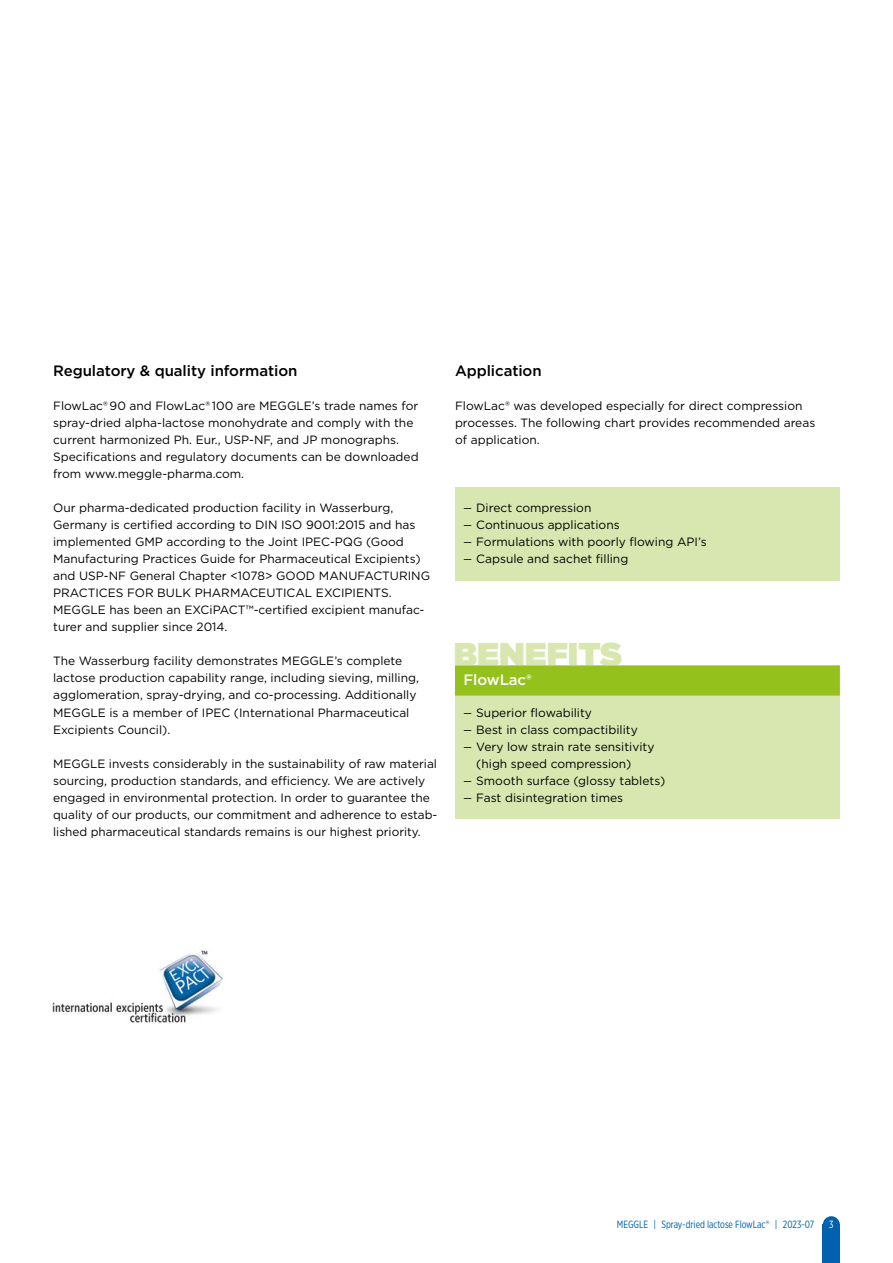
<style>
.page{position:relative;width:893px;height:1263px;background:#fff}
.page>*{position:absolute;margin:0;border:0;box-sizing:border-box;transform-origin:0 0}
.t1{font:900 33px "Gotham";color:#d8e6b0}
.t2{font:500 15px "Gotham";letter-spacing:-.005em;color:#000}
.t3{font:500 15px "Gotham";letter-spacing:-.005em;color:#fff}
.t4{font:12px/17px "Gotham";color:#000}
.t5{font:10.5px "Gotham X Narrow";color:#0061ad}
.t6{font:10.5px "Gotham X Narrow";color:#fff}
.s1{font-family:"Gotham X Narrow"}
.s2{font-family:"Gotham"}
</style>
<div class="page">
<div style="left:823px;top:1225px;width:17px;height:38px;background:#0061ad"></div>
<div style="left:823px;top:1216px;width:17px;height:17px;background:#0061ad;border-radius:50%"></div>
<div style="left:455px;top:665px;width:385px;height:154px;background:#d8e6b0"></div>
<div style="left:455px;top:665px;width:385px;height:30px;background:#94c11c"></div>
<div style="left:455px;top:487px;width:385px;height:93px;background:#d8e6b0"></div>
<img style="left:52px;top:948px;width:171px;height:75px">
<p class="t2" style="left:53px;top:361px;width:246px">Regulatory &amp; quality information</p>
<p class="t4" style="left:53px;top:397px;width:367px">FlowLac® 90 and FlowLac® 100 are MEGGLE’s trade names for spray-dried alpha-lactose monohydrate and comply with the current harmonized Ph. Eur., USP-NF, and JP monographs.<br>Specifications and regulatory documents can be downloaded from www.meggle-pharma.com.</p>
<p class="t4" style="left:53px;top:499px;width:378px">Our pharma-dedicated production facility in Wasserburg, Germany is certified according to DIN ISO 9001:2015 and has implemented GMP according to the Joint IPEC-PQG (Good Manufacturing Practices Guide for Pharmaceutical Excipients) and USP-NF General Chapter &lt;1078&gt; GOOD MANUFACTURING PRACTICES FOR BULK PHARMACEUTICAL EXCIPIENTS.<br>MEGGLE has been an EXCiPACT™-certified excipient manufac&shy;turer and supplier since 2014.</p>
<p class="t4" style="left:53px;top:652px;width:367px">The Wasserburg facility demonstrates MEGGLE’s complete lactose production capability range, including sieving, milling, agglomeration, spray-drying, and co-processing. Additionally MEGGLE is a member of IPEC (International Pharmaceutical Excipients Council).</p>
<p class="t4" style="left:53px;top:755px;width:386px">MEGGLE invests considerably in the sustainability of raw material sourcing, production standards, and efficiency. We are actively engaged in environmental protection. In order to guarantee the quality of our products, our commitment and adherence to estab&shy;lished pharmaceutical standards remains is our highest priority.</p>
<p class="t2" style="left:455px;top:361px;width:88px">Application</p>
<p class="t4" style="left:455px;top:397px;width:362px">FlowLac® was developed especially for direct compression processes. The following chart provides recommended areas of application.</p>
<p class="t4" style="left:463px;top:499px;width:129px"><span class="s1">—</span> Direct compression</p>
<p class="t4" style="left:463px;top:516px;width:158px"><span class="s1">—</span> Continuous applications</p>
<p class="t4" style="left:463px;top:533px;width:245px"><span class="s1">—</span> Formulations with poorly flowing API’s</p>
<p class="t4" style="left:463px;top:550px;width:166px"><span class="s1">—</span> Capsule and sachet filling</p>
<h1 class="t1" style="left:454px;top:630px;width:170px">BENEFITS</h1>
<p class="t3" style="left:463px;top:669px;width:70px">FlowLac®</p>
<p class="t4" style="left:463px;top:703px;width:130px"><span class="s1">—</span> Superior flowability</p>
<p class="t4" style="left:463px;top:720px;width:176px"><span class="s1">—</span> Best in class compactibility</p>
<p class="t4" style="left:476px;top:737px;width:180px;text-indent:-13px"><span class="s1">—</span> Very low strain rate sensitivity (high speed compression)</p>
<p class="t4" style="left:463px;top:771px;width:203px"><span class="s1">—</span> Smooth surface (glossy tablets)</p>
<p class="t4" style="left:463px;top:789px;width:161px"><span class="s1">—</span> Fast disintegration times</p>
<p class="t5" style="left:617px;top:1218px;width:199px">MEGGLE | Spray-dried lactose FlowLac<span class="s2">®</span> | 2023-07</p>
<p class="t6" style="left:829px;top:1218px;width:6px">3</p>
</div>
